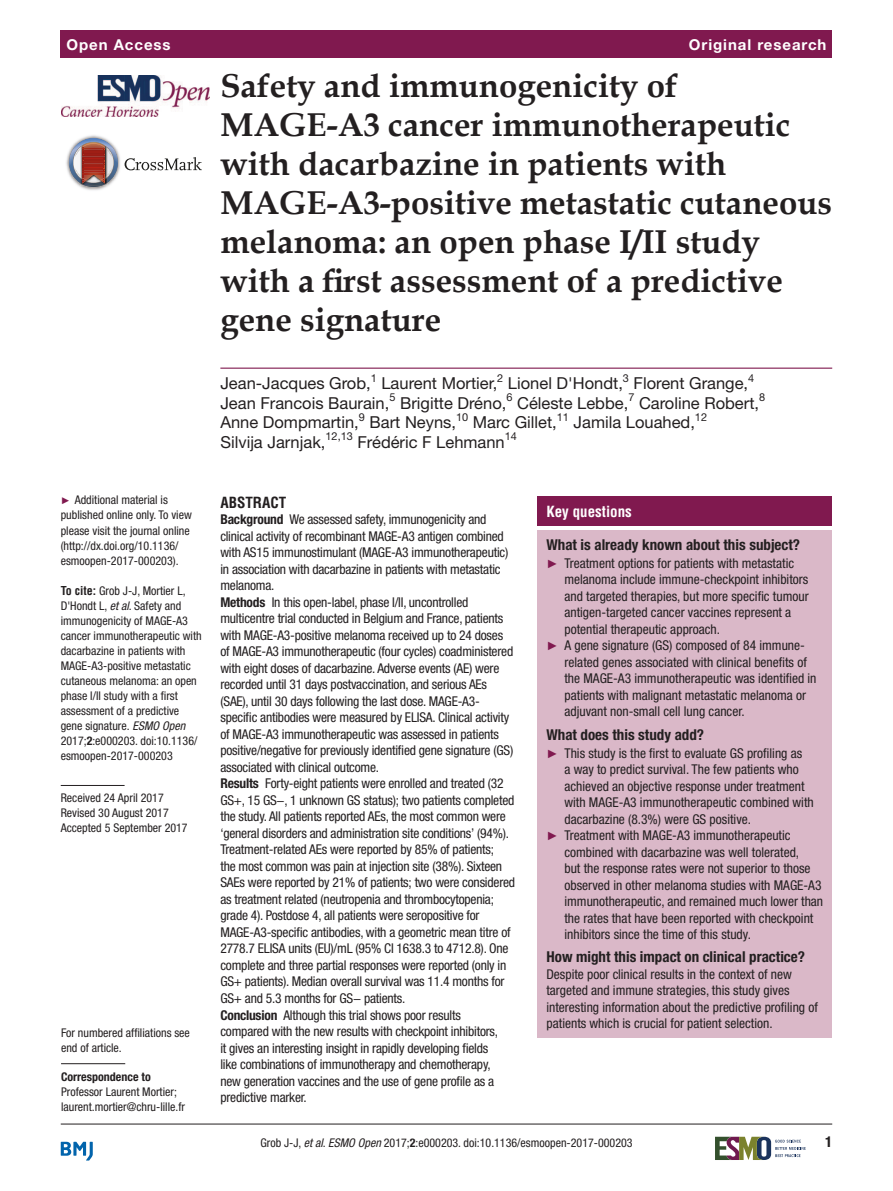
<style>
.page{position:relative;width:893px;height:1191px;background:#fff}
.page>*{position:absolute;margin:0;border:0;box-sizing:border-box;transform-origin:0 0}
.t1{font:700 33px/39px "Book Antiqua";color:#231f20}
.t2{font:16.5px "Helvetica Neue LT Std";color:#231f20}
.t3{font:700 condensed 15px "Helvetica Neue LT Std";color:#231f20}
.t4{font:700 15px "Helvetica Neue LT Std";letter-spacing:.065em;color:#fff}
.t5{font:700 condensed 15px "Helvetica";color:#fff}
.t6{font:700 condensed 15px "Helvetica";color:#231f20}
.t7{font:condensed 13.5px/16.5px "Helvetica Neue LT Std";letter-spacing:-.015em;color:#231f20}
.t8{font:condensed 12px/15px "Helvetica Neue LT Std";color:#231f20}
.t9{font:700 condensed 12px "Helvetica Neue LT Std";color:#231f20}
.t10{font:10.95px "Helvetica Neue LT Std";color:#231f20}
.s1{font-family:"Arial";font-stretch:normal;font-size:9.75px;color:#80194f}
.s2{font-family:"Helvetica LT Std";font-weight:700}
.s3{font-style:italic}
.s4{font-weight:700}
.s5{font-family:"Arial";font-stretch:normal;font-size:12px;color:#80194f}
</style>
<div class="page">
<hr style="left:61px;top:1123px;width:771px;height:1px;background:#231f20">
<svg style="left:715px;top:1136px;width:91px;height:24px"></svg>
<svg style="left:61px;top:1141px;width:32px;height:19px"></svg>
<div style="left:61px;top:31px;width:771px;height:27px;background:#80194f"></div>
<img style="left:66px;top:135px;width:54px;height:55px">
<svg style="left:69px;top:138px;width:49px;height:49px;background:#a88689"></svg>
<svg style="left:125px;top:157px;width:77px;height:13px"></svg>
<img style="left:62px;top:76px;width:148px;height:41px">
<hr style="left:220px;top:367px;width:612px;height:2px;background:#80194f">
<hr style="left:61px;top:785px;width:64px;height:1px;background:#231f20">
<hr style="left:61px;top:1063px;width:64px;height:1px;background:#231f20">
<div style="left:537px;top:496px;width:295px;height:30px;background:#80194f"></div>
<div style="left:537px;top:530px;width:295px;height:507px;background:#dab8c8"></div>
<p class="t4" style="left:66px;top:35px;width:106px">Open Access</p>
<p class="t8" style="left:61px;top:492px;width:133px"><span class="s1">►</span> Additional material is published online only. To view please visit the journal online (http://dx.doi.org/10.1136/ esmoopen-2017-000203).</p>
<p class="t8" style="left:61px;top:582px;width:142px"><span class="s2">To cite:</span> Grob J-J, Mortier L,<br>D'Hondt L, <span class="s3">et al</span>. Safety and immunogenicity of MAGE-A3 cancer immunotherapeutic with dacarbazine in patients with<br>MAGE-A3-positive metastatic cutaneous melanoma: an open phase I/II study with a first assessment of a predictive gene signature. <span class="s3">ESMO Open<br></span>2017;<span class="s4">2</span>:e000203. doi:10.1136/ esmoopen-2017-000203</p>
<p class="t8" style="left:61px;top:790px;width:128px">Received 24 April 2017<br>Revised 30 August 2017<br>Accepted 5 September 2017</p>
<p class="t8" style="left:61px;top:1025px;width:130px">For numbered affiliations see end of article.</p>
<p class="t9" style="left:61px;top:1069px;width:91px">Correspondence to</p>
<p class="t8" style="left:61px;top:1083px;width:125px">Professor Laurent Mortier; laurent.mortier@chru-lille.fr</p>
<p class="t4" style="left:689px;top:35px;width:139px">Original research</p>
<h1 class="t1" style="left:220px;top:66px;width:613px">Safety and immunogenicity of<br>MAGE-A3 cancer immunotherapeutic with dacarbazine in patients with<br>MAGE-A3-positive metastatic cutaneous melanoma: an open phase I/II study with a first assessment of a predictive gene signature</h1>
<p class="t2" style="left:220px;top:374px;width:152px">Jean-Jacques Grob,</p>
<p class="t10" style="left:371px;top:371px;width:8px">1</p>
<p class="t2" style="left:381px;top:374px;width:117px">Laurent Mortier,</p>
<p class="t10" style="left:497px;top:371px;width:8px">2</p>
<p class="t2" style="left:508px;top:374px;width:116px">Lionel D'Hondt,</p>
<p class="t10" style="left:623px;top:371px;width:8px">3</p>
<p class="t2" style="left:634px;top:374px;width:116px">Florent Grange,</p>
<p class="t10" style="left:748px;top:371px;width:8px">4</p>
<p class="t2" style="left:220px;top:393px;width:170px">Jean Francois Baurain,</p>
<p class="t10" style="left:389px;top:391px;width:8px">5</p>
<p class="t2" style="left:400px;top:393px;width:108px">Brigitte Dréno,</p>
<p class="t10" style="left:506px;top:391px;width:8px">6</p>
<p class="t2" style="left:517px;top:393px;width:113px">Céleste Lebbe,</p>
<p class="t10" style="left:628px;top:391px;width:8px">7</p>
<p class="t2" style="left:639px;top:393px;width:122px">Caroline Robert,</p>
<p class="t10" style="left:759px;top:391px;width:8px">8</p>
<p class="t2" style="left:220px;top:413px;width:140px">Anne Dompmartin,</p>
<p class="t10" style="left:359px;top:410px;width:8px">9</p>
<p class="t2" style="left:370px;top:413px;width:88px">Bart Neyns,</p>
<p class="t10" style="left:456px;top:410px;width:14px">10</p>
<p class="t2" style="left:473px;top:413px;width:86px">Marc Gillet,</p>
<p class="t10" style="left:557px;top:410px;width:14px">11</p>
<p class="t2" style="left:574px;top:413px;width:123px">Jamila Louahed,</p>
<p class="t10" style="left:695px;top:410px;width:14px">12</p>
<p class="t2" style="left:220px;top:432px;width:298px">Silvija Jarnjak,<sup>12,13</sup> Frédéric F Lehmann<sup>14</sup></p>
<p class="t6" style="left:220px;top:493px;width:67px">Abstract</p>
<p class="t7" style="left:220px;top:511px;width:296px"><span class="s4">Background</span> We assessed safety, immunogenicity and clinical activity of recombinant MAGE-A3 antigen combined with AS15 immunostimulant (MAGE-A3 immunotherapeutic) in association with dacarbazine in patients with metastatic melanoma.<br><span class="s4">Methods</span> In this open-label, phase I/II, uncontrolled multicentre trial conducted in Belgium and France, patients with MAGE-A3-positive melanoma received up to 24 doses of MAGE-A3 immunotherapeutic (four cycles) coadministered with eight doses of dacarbazine. Adverse events (AE) were recorded until 31 days postvaccination, and serious AEs (SAE), until 30 days following the last dose. MAGE-A3- specific antibodies were measured by ELISA. Clinical activity of MAGE-A3 immunotherapeutic was assessed in patients positive/negative for previously identified gene signature (GS) associated with clinical outcome.<br><span class="s4">Results</span> Forty-eight patients were enrolled and treated (32<br>GS+, 15 GS−, 1 unknown GS status); two patients completed the study. All patients reported AEs, the most common were ‘general disorders and administration site conditions’ (94%).<br>Treatment-related AEs were reported by 85% of patients;<br>the most common was pain at injection site (38%). Sixteen SAEs were reported by 21% of patients; two were considered as treatment related (neutropenia and thrombocytopenia; grade 4). Postdose 4, all patients were seropositive for MAGE-A3-specific antibodies, with a geometric mean titre of 2778.7 ELISA units (EU)/mL (95% CI 1638.3 to 4712.8). One complete and three partial responses were reported (only in GS+ patients). Median overall survival was 11.4 months for GS+ and 5.3 months for GS− patients.<br><span class="s4">Conclusion</span> Although this trial shows poor results<br>compared with the new results with checkpoint inhibitors,<br>it gives an interesting insight in rapidly developing fields<br>like combinations of immunotherapy and chemotherapy,<br>new generation vaccines and the use of gene profile as a predictive marker.</p>
<p class="t5" style="left:546px;top:502px;width:87px">Key questions</p>
<p class="t3" style="left:546px;top:535px;width:255px">What is already known about this subject?</p>
<p class="t7" style="left:546px;top:554px;width:249px"><span class="s5">►</span> Treatment options for patients with metastatic</p>
<p class="t7" style="left:564px;top:571px;width:245px">melanoma include immune-checkpoint inhibitors</p>
<p class="t7" style="left:564px;top:587px;width:246px">and targeted therapies, but more specific tumour</p>
<p class="t7" style="left:564px;top:604px;width:228px">antigen-targeted cancer vaccines represent a</p>
<p class="t7" style="left:564px;top:620px;width:157px">potential therapeutic approach.</p>
<p class="t7" style="left:546px;top:637px;width:260px"><span class="s5">►</span> A gene signature (GS) composed of 84 immune-</p>
<p class="t7" style="left:564px;top:653px;width:244px">related genes associated with clinical benefits of</p>
<p class="t7" style="left:564px;top:670px;width:254px">the MAGE-A3 immunotherapeutic was identified in</p>
<p class="t7" style="left:564px;top:686px;width:243px">patients with malignant metastatic melanoma or</p>
<p class="t7" style="left:564px;top:703px;width:182px">adjuvant non-small cell lung cancer.</p>
<p class="t3" style="left:546px;top:725px;width:159px">What does this study add?</p>
<p class="t7" style="left:546px;top:744px;width:257px"><span class="s5">►</span> This study is the first to evaluate GS profiling as</p>
<p class="t7" style="left:564px;top:761px;width:236px">a way to predict survival. The few patients who</p>
<p class="t7" style="left:564px;top:777px;width:242px">achieved an objective response under treatment</p>
<p class="t7" style="left:564px;top:794px;width:251px">with MAGE-A3 immunotherapeutic combined with</p>
<p class="t7" style="left:564px;top:810px;width:188px">dacarbazine (8.3%) were GS positive.</p>
<p class="t7" style="left:546px;top:827px;width:246px"><span class="s5">►</span> Treatment with MAGE-A3 immunotherapeutic</p>
<p class="t7" style="left:564px;top:843px;width:236px">combined with dacarbazine was well tolerated,</p>
<p class="t7" style="left:564px;top:860px;width:248px">but the response rates were not superior to those</p>
<p class="t7" style="left:564px;top:876px;width:259px">observed in other melanoma studies with MAGE-A3</p>
<p class="t7" style="left:564px;top:893px;width:260px">immunotherapeutic, and remained much lower than</p>
<p class="t7" style="left:564px;top:909px;width:250px">the rates that have been reported with checkpoint</p>
<p class="t7" style="left:564px;top:926px;width:188px">inhibitors since the time of this study.</p>
<p class="t3" style="left:546px;top:948px;width:260px">How might this impact on clinical practice?</p>
<p class="t7" style="left:546px;top:965px;width:273px">Despite poor clinical results in the context of new targeted and immune strategies, this study gives interesting information about the predictive profiling of patients which is crucial for patient selection.</p>
<p class="t8" style="left:260px;top:1135px;width:374px">Grob J-J, <span class="s3">et al</span>. <span class="s3">ESMO Open</span> 2017;<span class="s4">2</span>:e000203. doi:10.1136/esmoopen-2017-000203</p>
<p class="t3" style="left:825px;top:1132px;width:9px">1</p>
</div>
